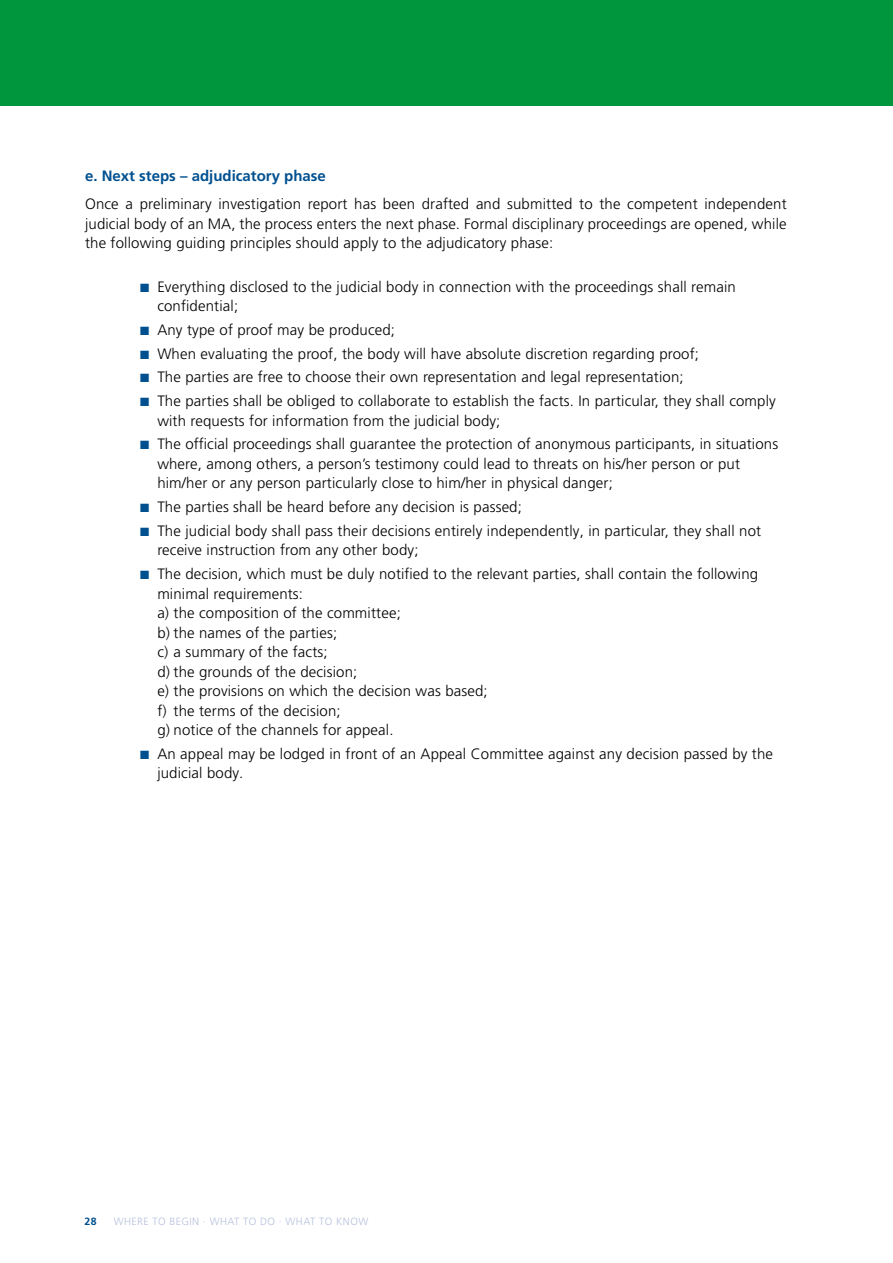
<style>
.page{position:relative;width:893px;height:1263px;background:#fff}
.page>*{position:absolute;margin:0;border:0;box-sizing:border-box;transform-origin:0 0}
.t1{font:300 15px/19.5px "Frutiger LT Pro";letter-spacing:.01em;color:#000}
.t2{font:700 15px "Frutiger LT Pro";color:#005090}
.t3{font:300 10.5px "Frutiger LT Pro";letter-spacing:.04em;color:#b7c1dd}
.t4{font:700 10.5px "Frutiger LT Pro";color:#005090}
.s1{color:#005090}
</style>
<div class="page">
<div style="left:0;top:0;width:893px;height:106px;background:#00963e"></div>
<p class="t2" style="left:85px;top:167px;width:242px">e. Next steps – adjudicatory phase</p>
<p class="t1" style="left:85px;top:194px;width:703px;text-align:justify">Once a preliminary investigation report has been drafted and submitted to the competent independent judicial body of an MA, the process enters the next phase. Formal disciplinary proceedings are opened, while the following guiding principles should apply to the adjudicatory phase:</p>
<p class="t1" style="left:157px;top:277px;width:580px;text-indent:-17px"><span class="s1">■</span> Everything disclosed to the judicial body in connection with the proceedings shall remain confidential;</p>
<p class="t1" style="left:140px;top:320px;width:256px"><span class="s1">■</span> Any type of proof may be produced;</p>
<p class="t1" style="left:140px;top:344px;width:560px"><span class="s1">■</span> When evaluating the proof, the body will have absolute discretion regarding proof;</p>
<p class="t1" style="left:140px;top:367px;width:545px"><span class="s1">■</span> The parties are free to choose their own representation and legal representation;</p>
<p class="t1" style="left:157px;top:391px;width:620px;text-indent:-17px"><span class="s1">■</span> The parties shall be obliged to collaborate to establish the facts. In particular, they shall comply with requests for information from the judicial body;</p>
<p class="t1" style="left:157px;top:435px;width:622px;text-indent:-17px"><span class="s1">■</span> The official proceedings shall guarantee the protection of anonymous participants, in situations where, among others, a person’s testimony could lead to threats on his/her person or put him/her or any person particularly close to him/her in physical danger;</p>
<p class="t1" style="left:140px;top:497px;width:383px"><span class="s1">■</span> The parties shall be heard before any decision is passed;</p>
<p class="t1" style="left:157px;top:521px;width:605px;text-indent:-17px"><span class="s1">■</span> The judicial body shall pass their decisions entirely independently, in particular, they shall not receive instruction from any other body;</p>
<p class="t1" style="left:157px;top:564px;width:602px;text-indent:-17px"><span class="s1">■</span> The decision, which must be duly notified to the relevant parties, shall contain the following minimal requirements:<br>a) the composition of the committee;<br>b) the names of the parties;<br>c) a summary of the facts;<br>d) the grounds of the decision;<br>e) the provisions on which the decision was based;<br>f) the terms of the decision;<br>g) notice of the channels for appeal.</p>
<p class="t1" style="left:157px;top:744px;width:617px;text-indent:-17px"><span class="s1">■</span> An appeal may be lodged in front of an Appeal Committee against any decision passed by the judicial body.</p>
<p class="t4" style="left:85px;top:1215px;width:14px">28</p>
<p class="t3" style="left:114px;top:1215px;width:256px">WHERE TO BEGIN · WHAT TO DO · WHAT TO KNOW</p>
</div>
